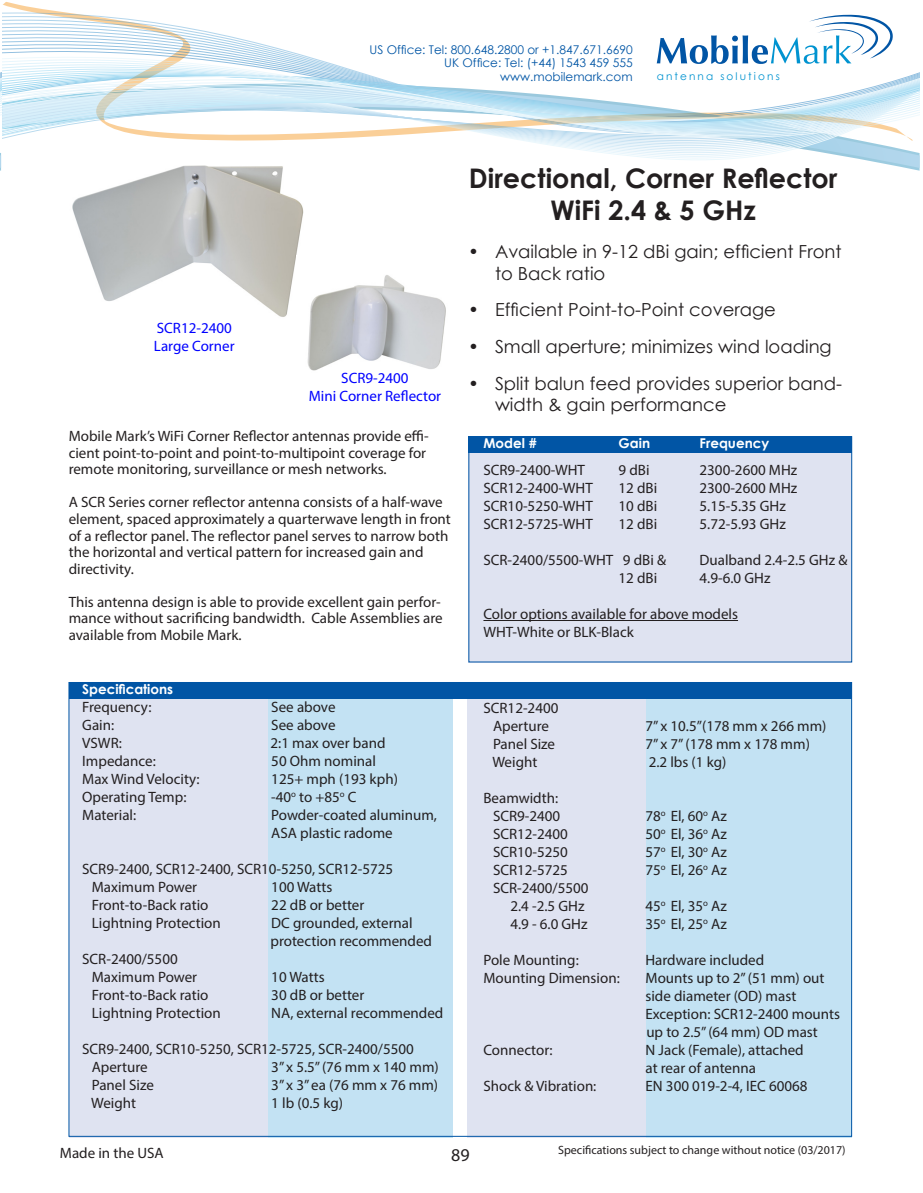
<style>
.page{position:relative;width:923px;height:1193px;background:#fff}
.page>*{position:absolute;margin:0;border:0;box-sizing:border-box;transform-origin:0 0}
.t1{font:700 27px/32.4px "Century Gothic";color:#231f20;text-align:center}
.t2{font:18px/21.6px "Century Gothic";color:#231f20}
.t3{font:18px "Myriad Pro";color:#231f20}
.Body_text{font:15px/16.5px "Myriad Pro";color:#231f20}
.T_title{font:15px "Myriad Pro";color:#00f}
.spec{font:700 13.5px "Century Gothic";color:#fff}
.t4{font:12px/13.5px "Century Gothic";color:#0155a5;text-align:right}
.t5{font:12px "Myriad Pro";color:#231f20}
.t6{font:10.5px "Century Gothic";letter-spacing:.2em;color:#0093d0}
</style>
<div class="page">
<svg style="left:0;top:72px;width:2px;height:99px"></svg>
<svg style="left:2px;top:3px;width:917px;height:168px"></svg>
<svg style="left:656px;top:15px;width:236px;height:49px"></svg>
<div style="left:467px;top:699px;width:199px;height:439px;background:#dfe3f1"></div>
<div style="left:646px;top:699px;width:205px;height:439px;background:#c3e2f3"></div>
<div style="left:69px;top:699px;width:199px;height:439px;background:#dfe3f1"></div>
<div style="left:268px;top:699px;width:185px;height:439px;background:#c3e2f3"></div>
<div style="left:468px;top:436px;width:383px;height:17px;background:#0155a5"></div>
<div style="left:69px;top:683px;width:782px;height:16px;background:#0155a5"></div>
<div style="left:468px;top:453px;width:383px;height:209px;background:#dfe3f1"></div>
<img style="left:69px;top:153px;width:251px;height:164px">
<img style="left:296px;top:256px;width:150px;height:115px">
<hr style="left:483px;top:620px;width:255px;height:1px;background:#231f20">
<div style="left:468px;top:436px;width:384px;height:226px;border:1px solid #0155a5"></div>
<p class="t4" style="left:369px;top:42px;width:265px">US Office: Tel: 800.648.2800 or +1.847.671.6690<br>UK Office: Tel: (+44) 1543 459 555 www.mobilemark.com</p>
<p class="t6" style="left:656px;top:70px;width:124px">antenna solutions</p>
<p class="T_title" style="left:157px;top:318px;width:76px">SCR12-2400</p>
<p class="T_title" style="left:154px;top:336px;width:82px">Large Corner</p>
<p class="T_title" style="left:341px;top:369px;width:69px">SCR9-2400</p>
<p class="T_title" style="left:309px;top:387px;width:134px">Mini Corner Reflector</p>
<p class="Body_text" style="left:69px;top:428px;width:361px">Mobile Mark’s WiFi Corner Reflector antennas provide effi&shy;cient point-to-point and point-to-multipoint coverage for remote monitoring, surveillance or mesh networks.</p>
<p class="Body_text" style="left:69px;top:494px;width:383px">A SCR Series corner reflector antenna consists of a half-wave element, spaced approximately a quarterwave length in front of a reflector panel. The reflector panel serves to narrow both the horizontal and vertical pattern for increased gain and directivity.</p>
<p class="Body_text" style="left:69px;top:593px;width:375px">This antenna design is able to provide excellent gain perfor&shy;mance without sacrificing bandwidth. Cable Assemblies are available from Mobile Mark.</p>
<p class="spec" style="left:82px;top:678px;width:92px">Specifications</p>
<p class="Body_text" style="left:82px;top:698px;width:71px">Frequency:</p>
<p class="Body_text" style="left:271px;top:698px;width:66px">See above</p>
<p class="Body_text" style="left:82px;top:716px;width:33px">Gain:</p>
<p class="Body_text" style="left:271px;top:716px;width:66px">See above</p>
<p class="Body_text" style="left:82px;top:734px;width:41px">VSWR:</p>
<p class="Body_text" style="left:270px;top:734px;width:116px">2:1 max over band</p>
<p class="Body_text" style="left:82px;top:752px;width:75px">Impedance:</p>
<p class="Body_text" style="left:271px;top:752px;width:106px">50 Ohm nominal</p>
<p class="Body_text" style="left:82px;top:770px;width:119px">Max Wind Velocity:</p>
<p class="Body_text" style="left:271px;top:770px;width:128px">125+ mph (193 kph)</p>
<p class="Body_text" style="left:82px;top:788px;width:106px">Operating Temp:</p>
<p class="Body_text" style="left:271px;top:788px;width:87px">-40<sup>o</sup> to +85<sup>o</sup> C</p>
<p class="Body_text" style="left:82px;top:806px;width:56px">Material:</p>
<p class="Body_text" style="left:271px;top:805px;width:167px;line-height:18px">Powder-coated aluminum,<br>ASA plastic radome</p>
<p class="Body_text" style="left:82px;top:860px;width:312px">SCR9-2400, SCR12-2400, SCR10-5250, SCR12-5725</p>
<p class="Body_text" style="left:92px;top:878px;width:107px">Maximum Power</p>
<p class="Body_text" style="left:271px;top:878px;width:62px">100 Watts</p>
<p class="Body_text" style="left:92px;top:896px;width:118px">Front-to-Back ratio</p>
<p class="Body_text" style="left:271px;top:896px;width:94px">22 dB or better</p>
<p class="Body_text" style="left:92px;top:914px;width:130px">Lightning Protection</p>
<p class="Body_text" style="left:271px;top:914px;width:143px">DC grounded, external</p>
<p class="Body_text" style="left:270px;top:932px;width:163px">protection recommended</p>
<p class="Body_text" style="left:82px;top:950px;width:97px">SCR-2400/5500</p>
<p class="Body_text" style="left:92px;top:968px;width:107px">Maximum Power</p>
<p class="Body_text" style="left:271px;top:968px;width:55px">10 Watts</p>
<p class="Body_text" style="left:92px;top:986px;width:118px">Front-to-Back ratio</p>
<p class="Body_text" style="left:271px;top:986px;width:94px">30 dB or better</p>
<p class="Body_text" style="left:92px;top:1004px;width:130px">Lightning Protection</p>
<p class="Body_text" style="left:271px;top:1004px;width:174px">NA, external recommended</p>
<p class="Body_text" style="left:82px;top:1040px;width:333px">SCR9-2400, SCR10-5250, SCR12-5725, SCR-2400/5500</p>
<p class="Body_text" style="left:92px;top:1058px;width:57px">Aperture</p>
<p class="Body_text" style="left:271px;top:1058px;width:169px">3” x 5.5” (76 mm x 140 mm)</p>
<p class="Body_text" style="left:92px;top:1076px;width:64px">Panel Size</p>
<p class="Body_text" style="left:271px;top:1076px;width:168px">3” x 3” ea (76 mm x 76 mm)</p>
<p class="Body_text" style="left:91px;top:1094px;width:46px">Weight</p>
<p class="Body_text" style="left:271px;top:1094px;width:73px">1 lb (0.5 kg)</p>
<p class="t1" style="left:469px;top:161px;width:370px">Directional, Corner Reflector<br>WiFi 2.4 &amp; 5 GHz</p>
<p class="t2" style="left:495px;top:240px;width:348px;text-indent:-27px">• Available in 9-12 dBi gain; efficient Front to Back ratio</p>
<p class="t2" style="left:468px;top:299px;width:309px">• Efficient Point-to-Point coverage</p>
<p class="t2" style="left:468px;top:335px;width:365px">• Small aperture; minimizes wind loading</p>
<p class="t2" style="left:495px;top:372px;width:349px;text-indent:-27px">• Split balun feed provides superior band&shy;width &amp; gain performance</p>
<p class="spec" style="left:483px;top:433px;width:55px">Model #</p>
<p class="spec" style="left:618px;top:433px;width:33px">Gain</p>
<p class="spec" style="left:699px;top:433px;width:71px">Frequency</p>
<p class="Body_text" style="left:483px;top:461px;width:103px">SCR9-2400-WHT</p>
<p class="Body_text" style="left:618px;top:461px;width:32px">9 dBi</p>
<p class="Body_text" style="left:699px;top:461px;width:99px">2300-2600 MHz</p>
<p class="Body_text" style="left:483px;top:479px;width:111px">SCR12-2400-WHT</p>
<p class="Body_text" style="left:618px;top:479px;width:40px">12 dBi</p>
<p class="Body_text" style="left:699px;top:479px;width:99px">2300-2600 MHz</p>
<p class="Body_text" style="left:483px;top:497px;width:111px">SCR10-5250-WHT</p>
<p class="Body_text" style="left:618px;top:497px;width:40px">10 dBi</p>
<p class="Body_text" style="left:699px;top:497px;width:88px">5.15-5.35 GHz</p>
<p class="Body_text" style="left:483px;top:515px;width:111px">SCR12-5725-WHT</p>
<p class="Body_text" style="left:618px;top:515px;width:40px">12 dBi</p>
<p class="Body_text" style="left:699px;top:515px;width:88px">5.72-5.93 GHz</p>
<p class="Body_text" style="left:483px;top:551px;width:184px">SCR-2400/5500-WHT 9 dBi &amp;</p>
<p class="Body_text" style="left:699px;top:551px;width:149px">Dualband 2.4-2.5 GHz &amp;</p>
<p class="Body_text" style="left:618px;top:569px;width:40px">12 dBi</p>
<p class="Body_text" style="left:699px;top:569px;width:72px">4.9-6.0 GHz</p>
<p class="Body_text" style="left:483px;top:605px;width:256px">Color options available for above models</p>
<p class="Body_text" style="left:483px;top:623px;width:152px">WHT-White or BLK-Black</p>
<p class="Body_text" style="left:483px;top:699px;width:76px">SCR12-2400</p>
<p class="Body_text" style="left:493px;top:717px;width:57px">Aperture</p>
<p class="Body_text" style="left:645px;top:717px;width:182px">7” x 10.5”(178 mm x 266 mm)</p>
<p class="Body_text" style="left:493px;top:735px;width:64px">Panel Size</p>
<p class="Body_text" style="left:645px;top:735px;width:166px">7” x 7” (178 mm x 178 mm)</p>
<p class="Body_text" style="left:492px;top:753px;width:46px">Weight</p>
<p class="Body_text" style="left:648px;top:753px;width:79px">2.2 lbs (1 kg)</p>
<p class="Body_text" style="left:483px;top:789px;width:76px">Beamwidth:</p>
<p class="Body_text" style="left:493px;top:807px;width:69px">SCR9-2400</p>
<p class="Body_text" style="left:645px;top:807px;width:83px">78<sup>o</sup> El, 60<sup>o</sup> Az</p>
<p class="Body_text" style="left:493px;top:825px;width:76px">SCR12-2400</p>
<p class="Body_text" style="left:645px;top:825px;width:83px">50<sup>o</sup> El, 36<sup>o</sup> Az</p>
<p class="Body_text" style="left:493px;top:843px;width:76px">SCR10-5250</p>
<p class="Body_text" style="left:645px;top:843px;width:83px">57<sup>o</sup> El, 30<sup>o</sup> Az</p>
<p class="Body_text" style="left:493px;top:861px;width:76px">SCR12-5725</p>
<p class="Body_text" style="left:645px;top:861px;width:83px">75<sup>o</sup> El, 26<sup>o</sup> Az</p>
<p class="Body_text" style="left:493px;top:879px;width:97px">SCR-2400/5500</p>
<p class="Body_text" style="left:510px;top:897px;width:76px">2.4 -2.5 GHz</p>
<p class="Body_text" style="left:645px;top:897px;width:83px">45<sup>o</sup> El, 35<sup>o</sup> Az</p>
<p class="Body_text" style="left:510px;top:915px;width:79px">4.9 - 6.0 GHz</p>
<p class="Body_text" style="left:645px;top:915px;width:83px">35<sup>o</sup> El, 25<sup>o</sup> Az</p>
<p class="Body_text" style="left:483px;top:951px;width:97px">Pole Mounting:</p>
<p class="Body_text" style="left:645px;top:951px;width:120px">Hardware included</p>
<p class="Body_text" style="left:483px;top:969px;width:138px">Mounting Dimension:</p>
<p class="Body_text" style="left:645px;top:969px;width:180px;line-height:18px">Mounts up to 2” (51 mm) out side diameter (OD) mast</p>
<p class="Body_text" style="left:645px;top:1005px;width:196px;line-height:18px">Exception: SCR12-2400 mounts up to 2.5” (64 mm) OD mast</p>
<p class="Body_text" style="left:483px;top:1041px;width:71px">Connector:</p>
<p class="Body_text" style="left:645px;top:1041px;width:160px;line-height:18px">N Jack (Female), attached at rear of antenna</p>
<p class="Body_text" style="left:483px;top:1077px;width:114px">Shock &amp; Vibration:</p>
<p class="Body_text" style="left:645px;top:1077px;width:163px">EN 300 019-2-4, IEC 60068</p>
<p class="Body_text" style="left:60px;top:1144px;width:105px">Made in the USA</p>
<p class="t5" style="left:558px;top:1142px;width:289px">Specifications subject to change without notice (03/2017)</p>
<p class="t3" style="left:451px;top:1144px;width:20px">89</p>
</div>
